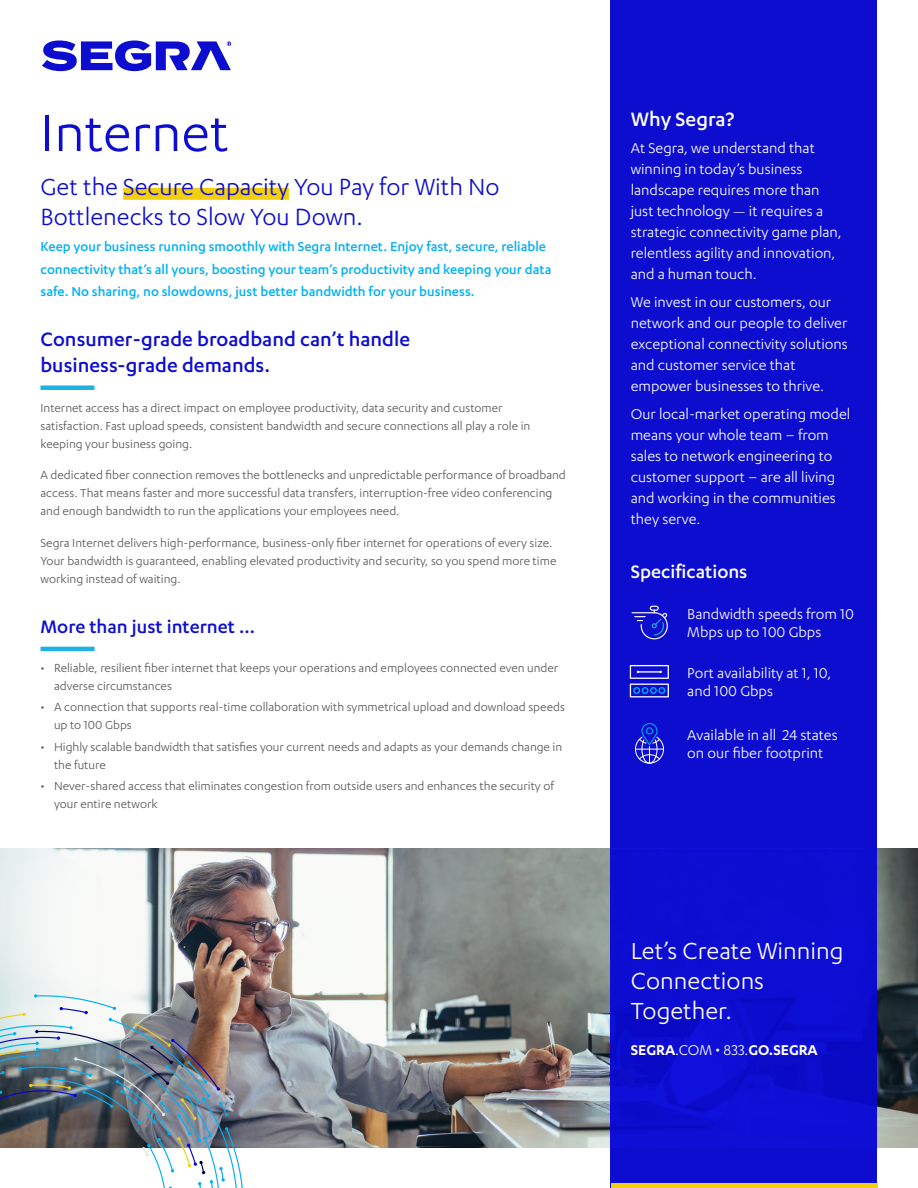
<style>
.page{position:relative;width:918px;height:1188px;background:#fff}
.page>*{position:absolute;margin:0;border:0;box-sizing:border-box;transform-origin:0 0}
.t1{font:60px "Karbon";color:#0d0dcf}
.t2{font:27px/30px "Karbon";color:#0d0dcf}
.Header_White{font:27px/30px "Karbon";color:#fff}
.Subhead_Royal_ForCyanRule{font:500 22.5px/25.5px "Karbon";color:#0d0dcf}
.BlueBand_Subhead_White{font:500 22.5px "Karbon";color:#fff}
.Subhead_Royal_ForCyanRule-2{font:500 21px "Karbon";color:#0d0dcf}
.BlueBand_Subhead_White-2{font:500 21px "Karbon";color:#fff}
.BlueBand_Subhead_White-3{font:16.5px/21px "Karbon";color:#fff}
.Body{font:16.5px/18px "Karbon";color:#fff}
.URL_PHONE{font:600 16.5px "Karbon";color:#fff}
.Body-2{font:500 15px/22.5px "Karbon";color:#02aff4}
.Body-3{font:13.5px/18px "Karbon";color:#57585a}
.s1{font-size:13.5px}
.s2{font-weight:400}
</style>
<div class="page">
<img style="left:0;top:849px;width:918px;height:299px">
<div style="left:610px;top:0;width:268px;height:1188px;background:#0d0dcf"></div>
<img style="left:0;top:994px;width:244px;height:194px">
<div style="left:123px;top:188px;width:166px;height:12px;background:#f3cf10"></div>
<svg style="left:42px;top:41px;width:189px;height:30px"></svg>
<div style="left:40px;top:385px;width:54px;height:5px;background:#1fb0e6"></div>
<hr style="left:611px;top:1184px;width:267px;height:4px;background:#f3cf10">
<hr style="left:41px;top:647px;width:54px;height:4px;background:#1fb0e6">
<svg style="left:635px;top:723px;width:29px;height:41px"></svg>
<svg style="left:635px;top:616px;width:10px;height:5px"></svg>
<div style="left:641px;top:612px;width:27px;height:27px;border:1px solid #fff;border-radius:13px"></div>
<div style="left:650px;top:606px;width:9px;height:5px;border:1px solid #fff;border-radius:2px"></div>
<svg style="left:652px;top:610px;width:16px;height:26px"></svg>
<svg style="left:630px;top:665px;width:39px;height:32px"></svg>
<p class="t1" style="left:40px;top:100px;width:190px">Internet</p>
<p class="t2" style="left:40px;top:171px;width:461px">Get the Secure Capacity You Pay for With No<br>Bottlenecks to Slow You Down.</p>
<p class="Body-2" style="left:40px;top:235px;width:512px">Keep your business running smoothly with Segra Internet. Enjoy fast, secure, reliable connectivity that’s all yours, boosting your team’s productivity and keeping your data safe. No sharing, no slowdowns, just better bandwidth for your business.</p>
<p class="Subhead_Royal_ForCyanRule" style="left:40px;top:326px;width:371px">Consumer-grade broadband can’t handle business-grade demands.</p>
<p class="Body-3" style="left:40px;top:398px;width:491px">Internet access has a direct impact on employee productivity, data security and customer satisfaction. Fast upload speeds, consistent bandwidth and secure connections all play a role in keeping your business going.</p>
<p class="Body-3" style="left:40px;top:466px;width:527px">A dedicated fiber connection removes the bottlenecks and unpredictable performance of broadband access. That means faster and more successful data transfers, interruption-free video conferencing and enough bandwidth to run the applications your employees need.</p>
<p class="Body-3" style="left:40px;top:533px;width:517px">Segra Internet delivers high-performance, business-only fiber internet for operations of every size.<br>Your bandwidth is guaranteed, enabling elevated productivity and security, so you spend more time working instead of waiting.</p>
<p class="Subhead_Royal_ForCyanRule-2" style="left:41px;top:615px;width:216px">More than just internet …</p>
<p class="Body-3" style="left:54px;top:658px;width:506px;text-indent:-13px">• Reliable, resilient fiber internet that keeps your operations and employees connected even under adverse circumstances</p>
<p class="Body-3" style="left:54px;top:698px;width:512px;text-indent:-13px">• A connection that supports real-time collaboration with symmetrical upload and download speeds up to 100 Gbps</p>
<p class="Body-3" style="left:54px;top:737px;width:510px;text-indent:-13px">• Highly scalable bandwidth that satisfies your current needs and adapts as your demands change in the future</p>
<p class="Body-3" style="left:54px;top:777px;width:502px;text-indent:-13px">• Never-shared access that eliminates congestion from outside users and enhances the security of your entire network</p>
<p class="BlueBand_Subhead_White" style="left:631px;top:106px;width:105px">Why Segra?</p>
<p class="BlueBand_Subhead_White-3" style="left:631px;top:137px;width:213px">At Segra, we understand that winning in today’s business landscape requires more than just technology <span class="s1">—</span> it requires a strategic connectivity game plan, relentless agility and innovation, and a human touch.</p>
<p class="BlueBand_Subhead_White-3" style="left:631px;top:291px;width:219px">We invest in our customers, our network and our people to deliver exceptional connectivity solutions and customer service that empower businesses to thrive.</p>
<p class="BlueBand_Subhead_White-3" style="left:631px;top:403px;width:221px">Our local-market operating model means your whole team – from sales to network engineering to customer support – are all living and working in the communities they serve.</p>
<p class="BlueBand_Subhead_White-2" style="left:631px;top:560px;width:118px">Specifications</p>
<p class="Body" style="left:687px;top:605px;width:168px">Bandwidth speeds from 10<br>Mbps up to 100 Gbps</p>
<p class="Body" style="left:687px;top:663px;width:145px">Port availability at 1, 10, and 100 Gbps</p>
<p class="Body" style="left:687px;top:726px;width:152px">Available in all 24 states on our fiber footprint</p>
<p class="Header_White" style="left:631px;top:935px;width:214px">Let’s Create Winning<br>Connections<br>Together.</p>
<p class="URL_PHONE" style="left:631px;top:1041px;width:189px">SEGRA<span class="s2">.COM • 833.</span>GO.SEGRA</p>
</div>
